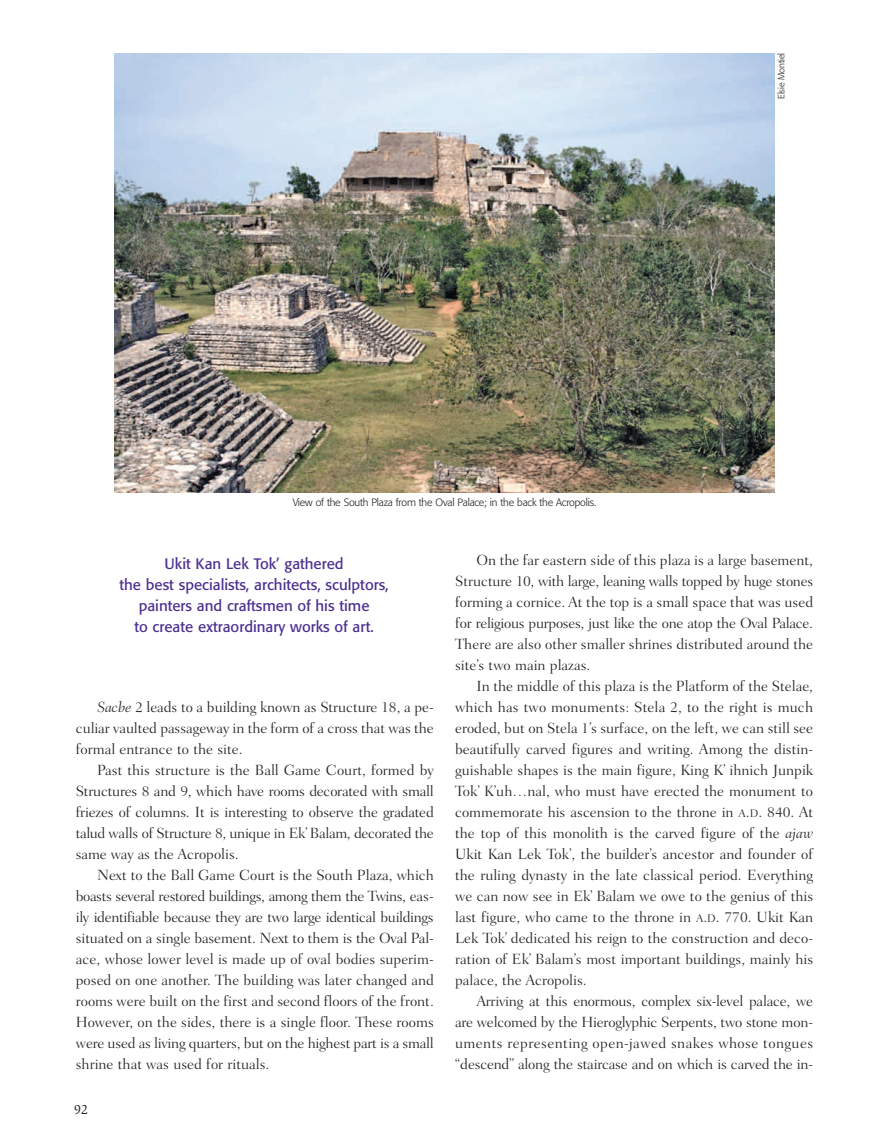
<style>
.page{position:relative;width:889px;height:1144px;background:#fff}
.page>*{position:absolute;margin:0;border:0;box-sizing:border-box;transform-origin:0 0}
.t1{font:300 15px "Fairfield LH";color:#231f20}
.t2{font:300 15px "Fairfield LH";letter-spacing:-.02em;color:#231f20}
.t3{font:15px/21px "Formata";color:#4c2f91;text-align:center}
.t4{font:300 15px "Fairfield LH";letter-spacing:-.025em;color:#231f20}
.t5{font:300 15px "Fairfield LH";letter-spacing:.025em;color:#231f20}
.t6{font:13.5px "Slimbach";color:#231f20}
.t7{font:300 10.5px "Formata";letter-spacing:-.02em;color:#231f20}
.t8{font:300 9px "Formata";letter-spacing:-.02em;color:#231f20}
.s1{font-style:italic}
.s2{font-size:11.25px}
</style>
<div class="page">
<img style="left:114px;top:53px;width:661px;height:440px">
<p class="t7" style="left:292px;top:498px;width:305px">View of the South Plaza from the Oval Palace; in the back the Acropolis.</p>
<p class="t8" style="left:777px;top:99px;width:47px;rotate:-90deg">Elsie Montiel</p>
<p class="t3" style="left:119px;top:554px;width:271px">Ukit Kan Lek Tok’ gathered<br>the best specialists, architects, sculptors, painters and craftsmen of his time<br>to create extraordinary works of art.</p>
<p class="t1" style="left:97px;top:701px;width:338px"><span class="s1">Sacbe</span> 2 leads to a building known as Structure 18, a pe-</p>
<p class="t1" style="left:76px;top:722px;width:359px">culiar vaulted passageway in the form of a cross that was the</p>
<p class="t1" style="left:76px;top:743px;width:168px">formal entrance to the site.</p>
<p class="t1" style="left:97px;top:764px;width:338px">Past this structure is the Ball Game Court, formed by</p>
<p class="t1" style="left:76px;top:785px;width:359px">Structures 8 and 9, which have rooms decorated with small</p>
<p class="t1" style="left:76px;top:806px;width:359px">friezes of columns. It is interesting to observe the gradated</p>
<p class="t2" style="left:76px;top:827px;width:359px">talud walls of Structure 8, unique in Ek’ Balam, decorated the</p>
<p class="t1" style="left:76px;top:848px;width:164px">same way as the Acropolis.</p>
<p class="t1" style="left:97px;top:869px;width:338px">Next to the Ball Game Court is the South Plaza, which</p>
<p class="t4" style="left:76px;top:890px;width:359px">boasts several restored buildings, among them the Twins, eas-</p>
<p class="t2" style="left:76px;top:911px;width:359px">ily identifiable because they are two large identical buildings</p>
<p class="t1" style="left:76px;top:932px;width:359px">situated on a single basement. Next to them is the Oval Pal-</p>
<p class="t1" style="left:76px;top:953px;width:359px">ace, whose lower level is made up of oval bodies superim-</p>
<p class="t1" style="left:76px;top:974px;width:359px">posed on one another. The building was later changed and</p>
<p class="t1" style="left:76px;top:995px;width:359px">rooms were built on the first and second floors of the front.</p>
<p class="t1" style="left:76px;top:1016px;width:359px">However, on the sides, there is a single floor. These rooms</p>
<p class="t1" style="left:76px;top:1037px;width:359px">were used as living quarters, but on the highest part is a small</p>
<p class="t1" style="left:76px;top:1058px;width:195px">shrine that was used for rituals.</p>
<p class="t6" style="left:74px;top:1104px;width:15px">92</p>
<p class="t1" style="left:476px;top:554px;width:338px">On the far eastern side of this plaza is a large basement,</p>
<p class="t2" style="left:455px;top:575px;width:359px">Structure 10, with large, leaning walls topped by huge stones</p>
<p class="t1" style="left:455px;top:596px;width:359px">forming a cornice. At the top is a small space that was used</p>
<p class="t2" style="left:455px;top:617px;width:359px">for religious purposes, just like the one atop the Oval Palace.</p>
<p class="t1" style="left:455px;top:638px;width:359px">There are also other smaller shrines distributed around the</p>
<p class="t1" style="left:455px;top:659px;width:137px">site’s two main plazas.</p>
<p class="t1" style="left:476px;top:680px;width:338px">In the middle of this plaza is the Platform of the Stelae,</p>
<p class="t1" style="left:455px;top:701px;width:359px">which has two monuments: Stela 2, to the right is much</p>
<p class="t1" style="left:455px;top:722px;width:359px">eroded, but on Stela 1’s surface, on the left, we can still see</p>
<p class="t1" style="left:455px;top:743px;width:359px">beautifully carved figures and writing. Among the distin-</p>
<p class="t1" style="left:455px;top:764px;width:359px">guishable shapes is the main figure, King K’ ihnich Junpik</p>
<p class="t1" style="left:455px;top:785px;width:359px">Tok’ K’uh…nal, who must have erected the monument to</p>
<p class="t1" style="left:455px;top:806px;width:359px">commemorate his ascension to the throne in <span class="s2">A</span>.<span class="s2">D</span>. 840. At</p>
<p class="t1" style="left:455px;top:827px;width:359px">the top of this monolith is the carved figure of the <span class="s1">ajaw</span></p>
<p class="t1" style="left:455px;top:848px;width:359px">Ukit Kan Lek Tok’, the builder’s ancestor and founder of</p>
<p class="t1" style="left:455px;top:869px;width:359px">the ruling dynasty in the late classical period. Everything</p>
<p class="t1" style="left:455px;top:890px;width:359px">we can now see in Ek’ Balam we owe to the genius of this</p>
<p class="t1" style="left:455px;top:911px;width:359px">last figure, who came to the throne in <span class="s2">A</span>.<span class="s2">D</span>. 770. Ukit Kan</p>
<p class="t1" style="left:455px;top:932px;width:359px">Lek Tok’ dedicated his reign to the construction and deco-</p>
<p class="t1" style="left:455px;top:953px;width:359px">ration of Ek’ Balam’s most important buildings, mainly his</p>
<p class="t1" style="left:455px;top:974px;width:133px">palace, the Acropolis.</p>
<p class="t1" style="left:476px;top:995px;width:338px">Arriving at this enormous, complex six-level palace, we</p>
<p class="t1" style="left:455px;top:1016px;width:359px">are welcomed by the Hieroglyphic Serpents, two stone mon-</p>
<p class="t5" style="left:455px;top:1037px;width:359px">uments representing open-jawed snakes whose tongues</p>
<p class="t1" style="left:455px;top:1058px;width:359px">“descend” along the staircase and on which is carved the in-</p>
</div>
